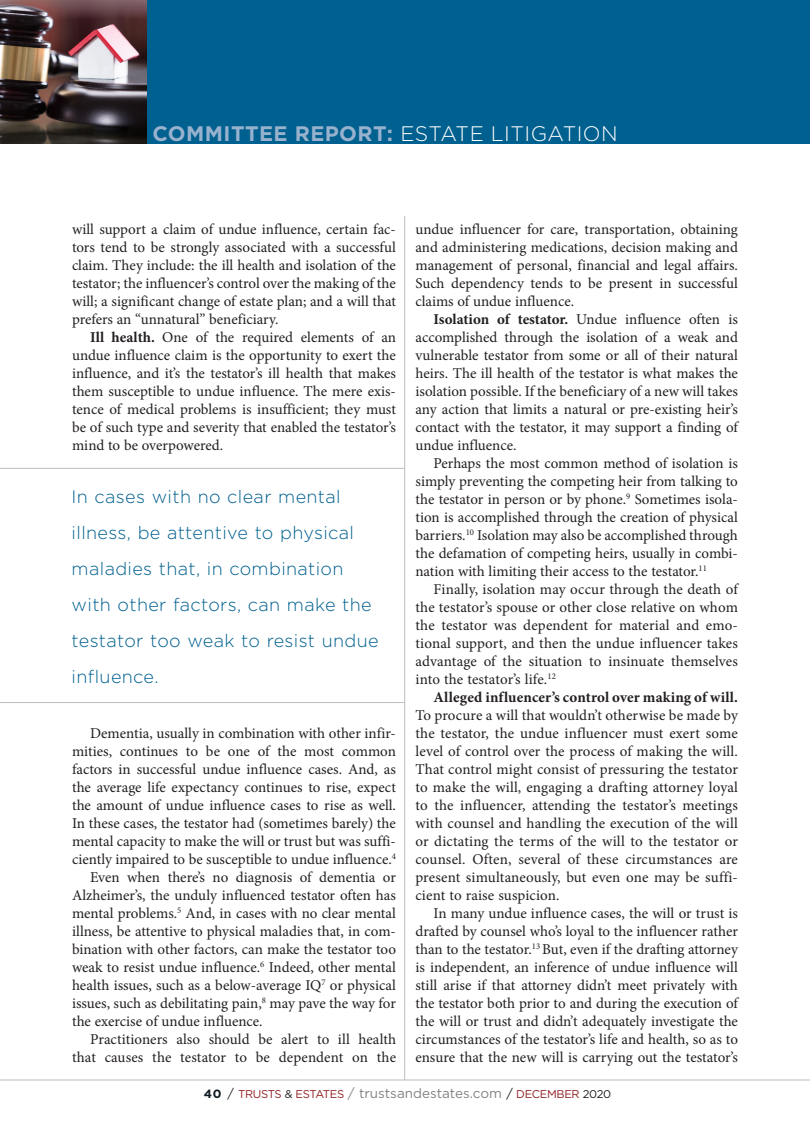
<style>
.page{position:relative;width:810px;height:1134px;background:#fff}
.page>*{position:absolute;margin:0;border:0;box-sizing:border-box;transform-origin:0 0}
.t1{font:700 21px "Gotham";letter-spacing:.02em;color:#98b2ce}
.Callout{font:300 18px/36px "Gotham";letter-spacing:.02em;color:#00608f}
.BODY{font:15px/18px "Minion Pro";color:#231f20;text-align:justify}
.BODY_no_indent{font:15px/18px "Minion Pro";color:#231f20;text-align:justify}
.t2{font:11.25px "Gotham";letter-spacing:-.03em;color:#911f23}
.s1{font-weight:300;color:#fff}
.s2{font-weight:700}
.s3{font-weight:700;font-size:12px;color:#101a21}
.s4{font-size:12.75px;color:#231f20}
.s5{color:#231f20}
.s6{font-size:13.5px;color:#808285}
</style>
<div class="page">
<hr style="left:0;top:1080px;width:810px;height:1px;background:#bcbdc0">
<hr style="left:404px;top:216px;width:1px;height:864px;background:#bcbdc0">
<hr style="left:0;top:702px;width:405px;height:1px;background:#bcbdc0">
<hr style="left:0;top:468px;width:405px;height:1px;background:#bcbdc0">
<div style="left:0;top:0;width:810px;height:144px;background:#00608f"></div>
<img style="left:0;top:0;width:146px;height:144px">
<h1 class="t1" style="left:152px;top:120px;width:467px">COMMITTEE REPORT: <span class="s1">ESTATE LITIGATION</span></h1>
<p class="BODY_no_indent" style="left:72px;top:220px;width:325px">will support a claim of undue influence, certain fac&shy;tors tend to be strongly associated with a successful claim. They include: the ill health and isolation of the testator; the influencer’s control over the making of the will; a significant change of estate plan; and a will that prefers an “unnatural” beneficiary.</p>
<p class="BODY" style="left:72px;top:328px;width:325px;text-indent:18px"><span class="s2">Ill health.</span> One of the required elements of an undue influence claim is the opportunity to exert the influence, and it’s the testator’s ill health that makes them susceptible to undue influence. The mere exis&shy;tence of medical problems is insufficient; they must be of such type and severity that enabled the testator’s mind to be overpowered.</p>
<p class="Callout" style="left:72px;top:478px;width:309px">In cases with no clear mental illness, be attentive to physical maladies that, in combination with other factors, can make the testator too weak to resist undue influence.</p>
<p class="BODY" style="left:72px;top:724px;width:326px;text-indent:18px">Dementia, usually in combination with other infir&shy;mities, continues to be one of the most common factors in successful undue influence cases. And, as the average life expectancy continues to rise, expect the amount of undue influence cases to rise as well.<br>In these cases, the testator had (sometimes barely) the mental capacity to make the will or trust but was suffi&shy;ciently impaired to be susceptible to undue influence.<sup>4</sup></p>
<p class="BODY" style="left:72px;top:868px;width:326px;text-indent:18px">Even when there’s no diagnosis of dementia or Alzheimer’s, the unduly influenced testator often has mental problems.<sup>5</sup> And, in cases with no clear mental illness, be attentive to physical maladies that, in com&shy;bination with other factors, can make the testator too weak to resist undue influence.<sup>6</sup> Indeed, other mental health issues, such as a below-average IQ<sup>7</sup> or physical issues, such as debilitating pain,<sup>8</sup> may pave the way for the exercise of undue influence.</p>
<p class="BODY" style="left:72px;top:1030px;width:326px;text-align:right">Practitioners also should be alert to ill health that causes the testator to be dependent on the</p>
<p class="BODY" style="left:416px;top:220px;width:324px">undue influencer for care, transportation, obtaining and administering medications, decision making and management of personal, financial and legal affairs.<br>Such dependency tends to be present in successful claims of undue influence.</p>
<p class="BODY" style="left:416px;top:310px;width:324px;text-indent:18px"><span class="s2">Isolation of testator.</span> Undue influence often is accomplished through the isolation of a weak and vulnerable testator from some or all of their natural heirs. The ill health of the testator is what makes the isolation possible. If the beneficiary of a new will takes any action that limits a natural or pre-existing heir’s contact with the testator, it may support a finding of undue influence.</p>
<p class="BODY" style="left:416px;top:454px;width:324px;text-indent:18px">Perhaps the most common method of isolation is simply preventing the competing heir from talking to the testator in person or by phone.<sup>9</sup> Sometimes isola&shy;tion is accomplished through the creation of physical barriers.<sup>10</sup> Isolation may also be accomplished through the defamation of competing heirs, usually in combi&shy;nation with limiting their access to the testator.<sup>11</sup></p>
<p class="BODY" style="left:416px;top:580px;width:324px;text-indent:18px">Finally, isolation may occur through the death of the testator’s spouse or other close relative on whom the testator was dependent for material and emo&shy;tional support, and then the undue influencer takes advantage of the situation to insinuate themselves into the testator’s life.<sup>12</sup></p>
<p class="BODY" style="left:416px;top:688px;width:324px;text-indent:18px"><span class="s2">Alleged influencer’s control over making of will.<br></span>To procure a will that wouldn’t otherwise be made by the testator, the undue influencer must exert some level of control over the process of making the will.<br>That control might consist of pressuring the testator to make the will, engaging a drafting attorney loyal to the influencer, attending the testator’s meetings with counsel and handling the execution of the will or dictating the terms of the will to the testator or counsel. Often, several of these circumstances are present simultaneously, but even one may be suffi&shy;cient to raise suspicion.</p>
<p class="BODY" style="left:416px;top:904px;width:324px;text-indent:18px">In many undue influence cases, the will or trust is drafted by counsel who’s loyal to the influencer rather than to the testator.<sup>13</sup> But, even if the drafting attorney is independent, an inference of undue influence will still arise if that attorney didn’t meet privately with the testator both prior to and during the execution of the will or trust and didn’t adequately investigate the circumstances of the testator’s life and health, so as to ensure that the new will is carrying out the testator’s</p>
<p class="t2" style="left:204px;top:1087px;width:409px"><span class="s3">40</span> <span class="s4">/</span> TRUSTS <span class="s5">&amp;</span> ESTATES <span class="s6">/ trustsandestates.com</span> <span class="s4">/</span> DECEMBER <span class="s5">2020</span></p>
</div>
